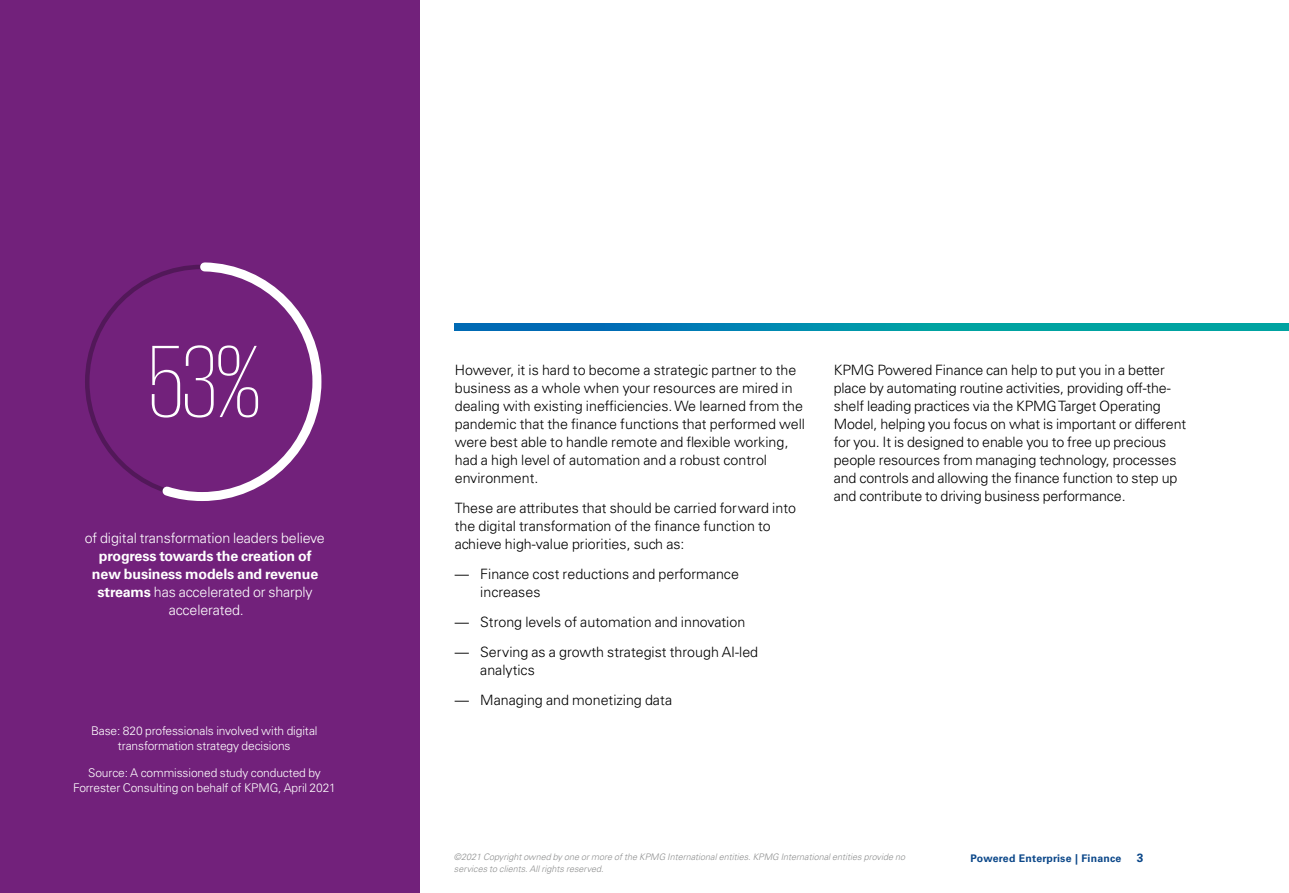
<style>
.page{position:relative;width:1289px;height:893px;background:#fff}
.page>*{position:absolute;margin:0;border:0;box-sizing:border-box;transform-origin:0 0}
.t1{font:200 105px "KPMG";color:#fff}
.t2{font:300 14.25px/18px "Univers LT Std";color:#000}
.t3{font:700 14.25px/18px "Univers LT Std";letter-spacing:-.01em;color:#fff;text-align:center}
.t4{font:300 14.25px "Univers LT Std";letter-spacing:-.01em;color:#fff}
.t5{font:300 12px/15px "Univers LT Std";letter-spacing:-.01em;color:#fff;text-align:center}
.t6{font:700 12px "Univers LT Std";color:#0b4789}
.t7{font:700 10.5px "Univers LT Std";letter-spacing:.025em;color:#0b4789}
.t8{font:italic 300 9px "Univers LT Std";color:#8e8f8f}
.s1{font-weight:300}
.s2{font-family:"Univers"}
</style>
<div class="page">
<svg style="left:454px;top:324px;width:834px;height:6px;background:#008eaa"></svg>
<div style="left:0;top:0;width:419px;height:893px;background:#72217b"></div>
<svg style="left:156px;top:262px;width:166px;height:239px"></svg>
<h1 class="t1" style="left:149px;top:332px;width:113px">53%</h1>
<p class="t4" style="left:85px;top:529px;width:241px">of digital transformation leaders believe</p>
<p class="t3" style="left:92px;top:547px;width:228px">progress towards the creation of new business models and revenue streams <span class="s1">has accelerated or sharply accelerated.</span></p>
<p class="t5" style="left:91px;top:723px;width:228px">Base: 820 professionals involved with digital transformation strategy decisions</p>
<p class="t5" style="left:73px;top:765px;width:264px">Source: A commissioned study conducted by<br>Forrester Consulting on behalf of KPMG, April 2021</p>
<p class="t2" style="left:455px;top:361px;width:352px">However, it is hard to become a strategic partner to the business as a whole when your resources are mired in dealing with existing inefficiencies. We learned from the pandemic that the finance functions that performed well were best able to handle remote and flexible working, had a high level of automation and a robust control environment.</p>
<p class="t2" style="left:455px;top:499px;width:343px">These are attributes that should be carried forward into the digital transformation of the finance function to achieve high-value priorities, such as:</p>
<p class="t2" style="left:480px;top:565px;width:260px;text-indent:-26px"><span class="s2">—</span> Finance cost reductions and performance increases</p>
<p class="t2" style="left:455px;top:613px;width:292px"><span class="s2">—</span> Strong levels of automation and innovation</p>
<p class="t2" style="left:480px;top:643px;width:279px;text-indent:-26px"><span class="s2">—</span> Serving as a growth strategist through AI-led analytics</p>
<p class="t2" style="left:455px;top:691px;width:219px"><span class="s2">—</span> Managing and monetizing data</p>
<p class="t2" style="left:833px;top:361px;width:354px">KPMG Powered Finance can help to put you in a better place by automating routine activities, providing off-the&shy;shelf leading practices via the KPMG Target Operating Model, helping you focus on what is important or different for you. It is designed to enable you to free up precious people resources from managing technology, processes and controls and allowing the finance function to step up and contribute to driving business performance.</p>
<p class="t8" style="left:454px;top:851px;width:453px">©2021 Copyright owned by one or more of the KPMG International entities. KPMG International entities provide no</p>
<p class="t7" style="left:970px;top:852px;width:152px">Powered Enterprise | Finance</p>
<p class="t6" style="left:1136px;top:851px;width:8px">3</p>
<p class="t8" style="left:454px;top:863px;width:151px">services to clients. All rights reserved.</p>
</div>
